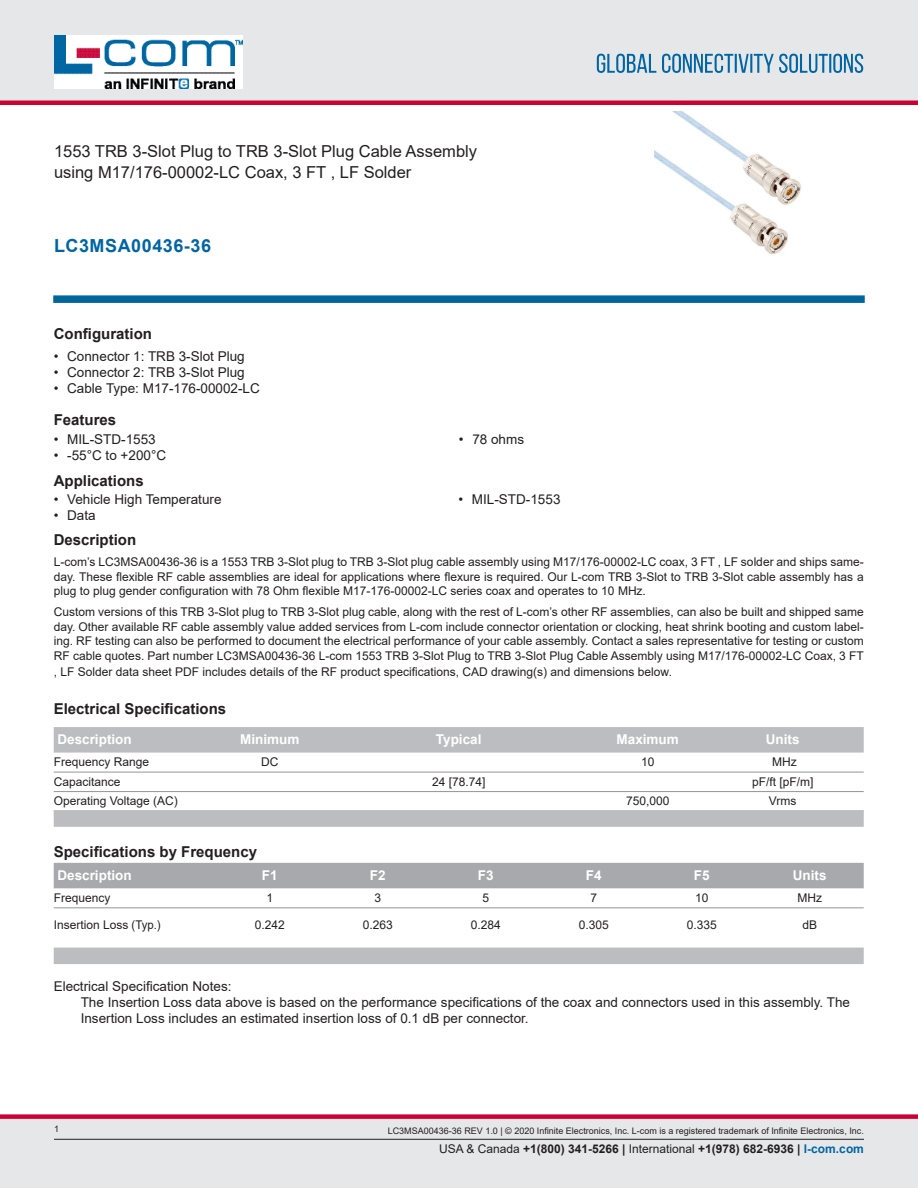
<style>
.page{position:relative;width:918px;height:1188px;background:#fff}
.page>*{position:absolute;margin:0;border:0;box-sizing:border-box;transform-origin:0 0}
.PN{font:700 18px "Arial";letter-spacing:.03em;color:#0065a4}
.Web_Description_Para{font:16.5px/21px "Arial";color:#231f20}
.Head1{font:700 15px "Arial";color:#231f20}
.LCOM_Table_Body_Low{font:700 15px "Arial";color:#231f20}
.Specs_Para{font:13.5px/16.2px "Arial";color:#231f20}
.LCOM_Table_Header_Lo{font:700 13.5px "Arial";color:#fff}
.Table_Header_Frequen{font:700 13.5px "Arial";color:#fff}
.MarketingDescription{font:12px/14.4px "Arial";color:#231f20;text-align:justify}
.LCOM_Table_Body_Low-2{font:12px "Arial";color:#231f20}
.Table_Body_Frequency{font:12px "Arial";color:#231f20}
.t1{font:700 12px "Arial";color:#231f20}
.t2{font:9px "Arial";color:#231f20}
.s1{font-weight:400}
.s2{color:#0065a4}
</style>
<div class="page">
<svg style="left:53px;top:295px;width:812px;height:8px;background:#0f6ea3"></svg>
<img style="left:655px;top:111px;width:146px;height:144px">
<div style="left:54px;top:727px;width:810px;height:26px;background:#bcbdc0"></div>
<hr style="left:54px;top:772px;width:810px;height:1px;background:#939598">
<hr style="left:54px;top:791px;width:810px;height:1px;background:#939598">
<div style="left:54px;top:810px;width:810px;height:17px;background:#bcbdc0"></div>
<div style="left:54px;top:863px;width:810px;height:25px;background:#a8a9ad"></div>
<hr style="left:54px;top:908px;width:810px;height:1px;background:#939598">
<div style="left:54px;top:948px;width:810px;height:16px;background:#bcbdc0"></div>
<div style="left:0;top:1119px;width:918px;height:69px;background:#e6e7e9"></div>
<div style="left:0;top:1114px;width:918px;height:5px;background:#c03"></div>
<div style="left:0;top:0;width:918px;height:102px;background:#e6e7e9"></div>
<div style="left:0;top:100px;width:918px;height:5px;background:#c03"></div>
<hr style="left:54px;top:1139px;width:810px;height:1px;background:#231f20">
<svg style="left:597px;top:54px;width:266px;height:19px"></svg>
<h1 class="Web_Description_Para" style="left:54px;top:141px;width:425px">1553 TRB 3-Slot Plug to TRB 3-Slot Plug Cable Assembly using M17/176-00002-LC Coax, 3 FT , LF Solder</h1>
<p class="PN" style="left:54px;top:233px;width:159px">LC3MSA00436-36</p>
<p class="Head1" style="left:54px;top:323px;width:100px">Configuration</p>
<p class="Specs_Para" style="left:54px;top:348px;width:193px">• Connector 1: TRB 3-Slot Plug</p>
<p class="Specs_Para" style="left:54px;top:364px;width:193px">• Connector 2: TRB 3-Slot Plug</p>
<p class="Specs_Para" style="left:54px;top:380px;width:208px">• Cable Type: M17-176-00002-LC</p>
<p class="Head1" style="left:54px;top:410px;width:64px">Features</p>
<p class="Specs_Para" style="left:54px;top:431px;width:104px">• MIL-STD-1553</p>
<p class="Specs_Para" style="left:54px;top:447px;width:114px">• -55°C to +200°C</p>
<p class="Head1" style="left:54px;top:470px;width:92px">Applications</p>
<p class="Specs_Para" style="left:54px;top:491px;width:169px">• Vehicle High Temperature</p>
<p class="Specs_Para" style="left:54px;top:508px;width:44px">• Data</p>
<p class="Specs_Para" style="left:459px;top:431px;width:67px">• 78 ohms</p>
<p class="Specs_Para" style="left:458px;top:491px;width:104px">• MIL-STD-1553</p>
<p class="Head1" style="left:54px;top:529px;width:84px">Description</p>
<p class="MarketingDescription" style="left:54px;top:555px;width:811px">L-com’s LC3MSA00436-36 is a 1553 TRB 3-Slot plug to TRB 3-Slot plug cable assembly using M17/176-00002-LC coax, 3 FT , LF solder and ships same&shy;day. These flexible RF cable assemblies are ideal for applications where flexure is required. Our L-com TRB 3-Slot to TRB 3-Slot cable assembly has a plug to plug gender configuration with 78 Ohm flexible M17-176-00002-LC series coax and operates to 10 MHz.</p>
<p class="MarketingDescription" style="left:54px;top:605px;width:812px">Custom versions of this TRB 3-Slot plug to TRB 3-Slot plug cable, along with the rest of L-com’s other RF assemblies, can also be built and shipped same day. Other available RF cable assembly value added services from L-com include connector orientation or clocking, heat shrink booting and custom label&shy;ing. RF testing can also be performed to document the electrical performance of your cable assembly. Contact a sales representative for testing or custom RF cable quotes. Part number LC3MSA00436-36 L-com 1553 TRB 3-Slot Plug to TRB 3-Slot Plug Cable Assembly using M17/176-00002-LC Coax, 3 FT</p>
<p class="MarketingDescription" style="left:54px;top:664px;width:620px">, LF Solder data sheet PDF includes details of the RF product specifications, CAD drawing(s) and dimensions below.</p>
<p class="Head1" style="left:54px;top:698px;width:174px">Electrical Specifications</p>
<p class="LCOM_Table_Header_Lo" style="left:57px;top:730px;width:76px">Description</p>
<p class="LCOM_Table_Header_Lo" style="left:240px;top:730px;width:61px">Minimum</p>
<p class="LCOM_Table_Header_Lo" style="left:436px;top:730px;width:47px">Typical</p>
<p class="LCOM_Table_Header_Lo" style="left:617px;top:730px;width:64px">Maximum</p>
<p class="LCOM_Table_Header_Lo" style="left:766px;top:730px;width:35px">Units</p>
<p class="LCOM_Table_Body_Low-2" style="left:54px;top:754px;width:97px">Frequency Range</p>
<p class="LCOM_Table_Body_Low-2" style="left:261px;top:754px;width:19px">DC</p>
<p class="LCOM_Table_Body_Low-2" style="left:641px;top:754px;width:15px">10</p>
<p class="LCOM_Table_Body_Low-2" style="left:772px;top:754px;width:26px">MHz</p>
<p class="LCOM_Table_Body_Low-2" style="left:54px;top:773px;width:68px">Capacitance</p>
<p class="LCOM_Table_Body_Low-2" style="left:432px;top:773px;width:55px">24 [78.74]</p>
<p class="LCOM_Table_Body_Low-2" style="left:752px;top:773px;width:63px">pF/ft [pF/m]</p>
<p class="LCOM_Table_Body_Low-2" style="left:54px;top:793px;width:126px">Operating Voltage (AC)</p>
<p class="LCOM_Table_Body_Low-2" style="left:626px;top:793px;width:45px">750,000</p>
<p class="LCOM_Table_Body_Low-2" style="left:769px;top:793px;width:29px">Vrms</p>
<p class="LCOM_Table_Body_Low" style="left:54px;top:841px;width:205px">Specifications by Frequency</p>
<p class="Table_Header_Frequen" style="left:57px;top:866px;width:76px">Description</p>
<p class="Table_Header_Frequen" style="left:262px;top:866px;width:17px">F1</p>
<p class="Table_Header_Frequen" style="left:370px;top:866px;width:17px">F2</p>
<p class="Table_Header_Frequen" style="left:478px;top:866px;width:17px">F3</p>
<p class="Table_Header_Frequen" style="left:586px;top:866px;width:17px">F4</p>
<p class="Table_Header_Frequen" style="left:694px;top:866px;width:17px">F5</p>
<p class="Table_Header_Frequen" style="left:793px;top:866px;width:35px">Units</p>
<p class="Table_Body_Frequency" style="left:54px;top:889px;width:58px">Frequency</p>
<p class="Table_Body_Frequency" style="left:266px;top:889px;width:8px">1</p>
<p class="Table_Body_Frequency" style="left:374px;top:889px;width:8px">3</p>
<p class="Table_Body_Frequency" style="left:482px;top:889px;width:8px">5</p>
<p class="Table_Body_Frequency" style="left:590px;top:889px;width:8px">7</p>
<p class="Table_Body_Frequency" style="left:695px;top:889px;width:15px">10</p>
<p class="Table_Body_Frequency" style="left:797px;top:889px;width:26px">MHz</p>
<p class="Table_Body_Frequency" style="left:54px;top:916px;width:109px">Insertion Loss (Typ.)</p>
<p class="Table_Body_Frequency" style="left:255px;top:916px;width:32px">0.242</p>
<p class="Table_Body_Frequency" style="left:363px;top:916px;width:32px">0.263</p>
<p class="Table_Body_Frequency" style="left:471px;top:916px;width:32px">0.284</p>
<p class="Table_Body_Frequency" style="left:579px;top:916px;width:32px">0.305</p>
<p class="Table_Body_Frequency" style="left:687px;top:916px;width:32px">0.335</p>
<p class="Table_Body_Frequency" style="left:802px;top:916px;width:16px">dB</p>
<p class="Specs_Para" style="left:54px;top:978px;width:179px">Electrical Specification Notes:</p>
<p class="Specs_Para" style="left:81px;top:994px;width:771px">The Insertion Loss data above is based on the performance specifications of the coax and connectors used in this assembly. The<br>Insertion Loss includes an estimated insertion loss of 0.1 dB per connector.</p>
<p class="t2" style="left:54px;top:1123px;width:7px">1</p>
<p class="t2" style="left:388px;top:1125px;width:478px">LC3MSA00436-36 REV 1.0 | © 2020 Infinite Electronics, Inc. L-com is a registered trademark of Infinite Electronics, Inc.</p>
<p class="t1" style="left:439px;top:1140px;width:426px"><span class="s1">USA &amp; Canada</span> +1(800) 341-5266 | <span class="s1">International</span> +1(978) 682-6936 | <span class="s2">l-com.com</span></p>
</div>
